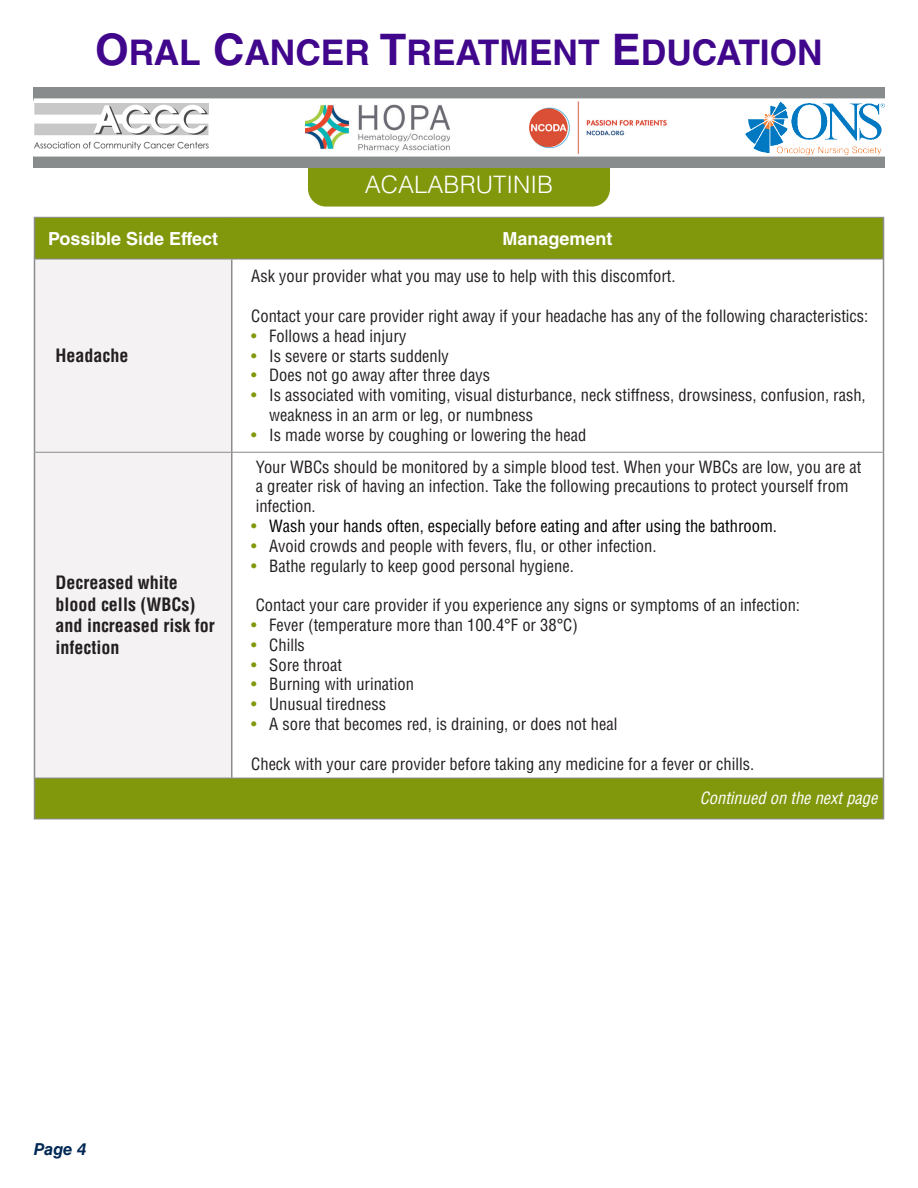
<style>
.page{position:relative;width:918px;height:1188px;background:#fff}
.page>*{position:absolute;margin:0;border:0;box-sizing:border-box;transform-origin:0 0}
.t1{font:700 35.4px "Helvetica LT Std";color:#40068b}
.t2{font:300 24px "Helvetica LT Std";color:#fff}
.table_bold_text{font:700 condensed 18px/21.6px "Helvetica LT Std";color:#231f20}
.table_column_head{font:700 18px "Helvetica LT Std";color:#fff}
.table_bullet_point{font:condensed 16.5px/19.8px "Helvetica LT Std";color:#231f20}
.table_bullet_point-2{font:condensed 16.5px "Helvetica LT Std";color:#000}
.table_bold_text-2{font:italic condensed 16.5px "Helvetica LT Std";color:#fff}
.t3{font:italic 700 16.5px "Helvetica LT Std";color:#002855}
.s1{font-size:43.5px}
.s2{color:#81980d}
</style>
<div class="page">
<div style="left:308px;top:140px;width:302px;height:67px;background:#81980d;border-radius:18px"></div>
<div style="left:34px;top:88px;width:850px;height:79px;background:#898c8d"></div>
<div style="left:34px;top:98px;width:852px;height:58px;background:#fff;border:2px solid #fff"></div>
<img style="left:305px;top:104px;width:145px;height:50px">
<img style="left:745px;top:101px;width:140px;height:53px">
<img style="left:34px;top:104px;width:175px;height:45px">
<img style="left:525px;top:99px;width:145px;height:57px">
<div style="left:35px;top:218px;width:848px;height:41px;background:#81980d"></div>
<div style="left:35px;top:260px;width:196px;height:518px;background:#f5f2f3"></div>
<div style="left:34px;top:778px;width:850px;height:41px;background:#81980d"></div>
<hr style="left:34px;top:259px;width:1px;height:193px;background:#8a8b8d">
<hr style="left:34px;top:452px;width:1px;height:326px;background:#8a8b8d">
<hr style="left:231px;top:259px;width:1px;height:193px;background:#8a8b8d">
<hr style="left:883px;top:259px;width:1px;height:193px;background:#8a8b8d">
<hr style="left:231px;top:453px;width:1px;height:325px;background:#8a8b8d">
<hr style="left:883px;top:452px;width:1px;height:326px;background:#8a8b8d">
<hr style="left:231px;top:218px;width:1px;height:41px;background:#81980d">
<hr style="left:34px;top:217px;width:198px;height:1px;background:#8a8b8d">
<hr style="left:232px;top:217px;width:652px;height:1px;background:#8a8b8d">
<hr style="left:35px;top:259px;width:197px;height:1px;background:#8a8b8d">
<hr style="left:232px;top:259px;width:651px;height:1px;background:#8a8b8d">
<hr style="left:34px;top:218px;width:1px;height:41px;background:#8a8b8d">
<hr style="left:883px;top:218px;width:1px;height:41px;background:#8a8b8d">
<hr style="left:35px;top:452px;width:197px;height:1px;background:#8a8b8d">
<hr style="left:232px;top:452px;width:651px;height:1px;background:#8a8b8d">
<hr style="left:35px;top:778px;width:197px;height:1px;background:#8a8b8d">
<hr style="left:232px;top:778px;width:651px;height:1px;background:#8a8b8d">
<hr style="left:34px;top:819px;width:198px;height:1px;background:#8a8b8d">
<hr style="left:232px;top:819px;width:652px;height:1px;background:#8a8b8d">
<hr style="left:34px;top:778px;width:1px;height:41px;background:#8a8b8d">
<hr style="left:883px;top:778px;width:1px;height:41px;background:#8a8b8d">
<h1 class="t1" style="left:95px;top:31px;width:729px"><span class="s1">O</span>RAL <span class="s1">C</span>ANCER <span class="s1">T</span>REATMENT <span class="s1">E</span>DUCATION</h1>
<h2 class="t2" style="left:365px;top:169px;width:190px">ACALABRUTINIB</h2>
<p class="table_column_head" style="left:48px;top:227px;width:172px">Possible Side Effect</p>
<p class="table_column_head" style="left:503px;top:227px;width:112px">Management</p>
<p class="table_bold_text" style="left:56px;top:345px;width:74px">Headache</p>
<p class="table_bold_text" style="left:56px;top:572px;width:161px">Decreased white blood cells (WBCs) and increased risk for infection</p>
<p class="table_bullet_point" style="left:251px;top:266px;width:426px">Ask your provider what you may use to help with this discomfort.</p>
<p class="table_bullet_point" style="left:251px;top:306px;width:619px">Contact your care provider right away if your headache has any of the following characteristics:</p>
<p class="table_bullet_point" style="left:251px;top:326px;width:157px"><span class="s2">•</span> Follows a head injury</p>
<p class="table_bullet_point" style="left:251px;top:346px;width:199px"><span class="s2">•</span> Is severe or starts suddenly</p>
<p class="table_bullet_point" style="left:251px;top:365px;width:240px"><span class="s2">•</span> Does not go away after three days</p>
<p class="table_bullet_point" style="left:269px;top:385px;width:598px;text-indent:-18px"><span class="s2">•</span> Is associated with vomiting, visual disturbance, neck stiffness, drowsiness, confusion, rash, weakness in an arm or leg, or numbness</p>
<p class="table_bullet_point" style="left:251px;top:425px;width:337px"><span class="s2">•</span> Is made worse by coughing or lowering the head</p>
<p class="table_bullet_point" style="left:256px;top:457px;width:607px">Your WBCs should be monitored by a simple blood test. When your WBCs are low, you are at a greater risk of having an infection. Take the following precautions to protect yourself from infection.</p>
<p class="table_bullet_point-2" style="left:251px;top:516px;width:527px"><span class="s2">•</span> Wash your hands often, especially before eating and after using the bathroom.</p>
<p class="table_bullet_point" style="left:251px;top:536px;width:407px"><span class="s2">•</span> Avoid crowds and people with fevers, flu, or other infection.</p>
<p class="table_bullet_point" style="left:251px;top:556px;width:324px"><span class="s2">•</span> Bathe regularly to keep good personal hygiene.</p>
<p class="table_bullet_point" style="left:256px;top:595px;width:546px">Contact your care provider if you experience any signs or symptoms of an infection:</p>
<p class="table_bullet_point" style="left:251px;top:615px;width:328px"><span class="s2">•</span> Fever (temperature more than 100.4°F or 38°C)</p>
<p class="table_bullet_point" style="left:251px;top:635px;width:55px"><span class="s2">•</span> Chills</p>
<p class="table_bullet_point" style="left:251px;top:655px;width:92px"><span class="s2">•</span> Sore throat</p>
<p class="table_bullet_point" style="left:251px;top:674px;width:164px"><span class="s2">•</span> Burning with urination</p>
<p class="table_bullet_point" style="left:251px;top:694px;width:136px"><span class="s2">•</span> Unusual tiredness</p>
<p class="table_bullet_point" style="left:251px;top:714px;width:368px"><span class="s2">•</span> A sore that becomes red, is draining, or does not heal</p>
<p class="table_bullet_point" style="left:251px;top:754px;width:505px">Check with your care provider before taking any medicine for a fever or chills.</p>
<p class="table_bold_text-2" style="left:700px;top:788px;width:179px">Continued on the next page</p>
<p class="t3" style="left:34px;top:1139px;width:54px">Page 4</p>
</div>
